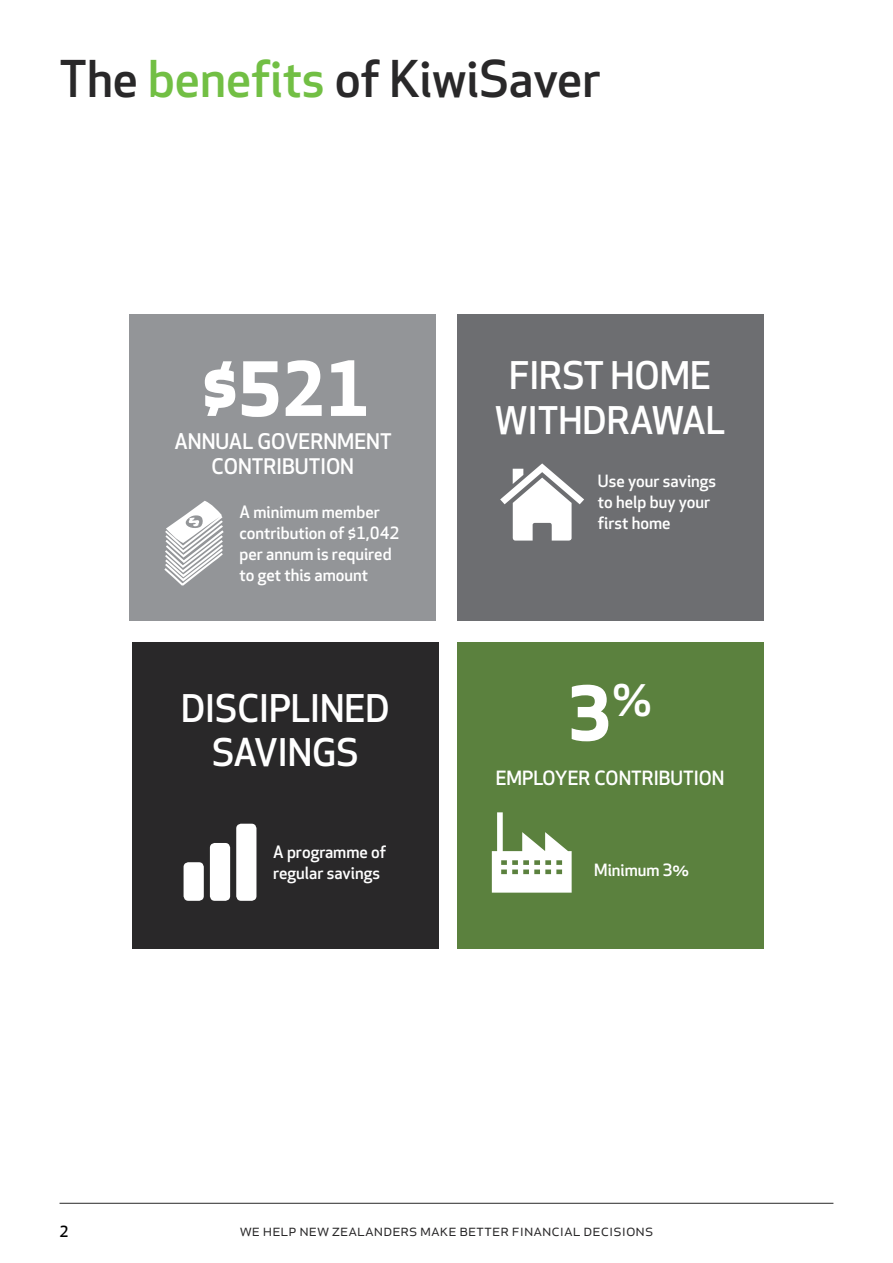
<style>
.page{position:relative;width:893px;height:1263px;background:#fff}
.page>*{position:absolute;margin:0;border:0;box-sizing:border-box;transform-origin:0 0}
.t1{font:700 72.9px "Apex New";color:#fff}
.t2{font:500 49.5px "Apex New";color:#292829}
.t3{font:500 37.2px/44.7px "Apex New";color:#fff;text-align:center}
.t4{font:500 21px/25.2px "Apex New";color:#fff;text-align:center}
.t5{font:500 19.2px "Apex New";color:#fff}
.t6{font:500 16.5px/21px "Apex New";color:#fff}
.t7{font:16.5px "Apex New";color:#292829}
.t8{font:500 15px "Apex New";color:#000}
.s1{color:#72bf44}
</style>
<div class="page">
<hr style="left:60px;top:1203px;width:773px;height:1px;background:#292829">
<div style="left:457px;top:315px;width:306px;height:306px;background:#6d6e71"></div>
<svg style="left:500px;top:463px;width:84px;height:78px"></svg>
<div style="left:130px;top:315px;width:306px;height:306px;background:#939598"></div>
<svg style="left:164px;top:501px;width:60px;height:85px"></svg>
<div style="left:457px;top:642px;width:306px;height:306px;background:#5b813e"></div>
<svg style="left:492px;top:812px;width:80px;height:81px"></svg>
<div style="left:132px;top:642px;width:306px;height:306px;background:#292829"></div>
<svg style="left:184px;top:824px;width:72px;height:77px"></svg>
<h2 class="t2" style="left:60px;top:45px;width:542px">The <span class="s1">benefits</span> of KiwiSaver</h2>
<h1 class="t1" style="left:202px;top:336px;width:169px">$521</h1>
<p class="t4" style="left:174px;top:428px;width:219px">ANNUAL GOVERNMENT<br>CONTRIBUTION</p>
<p class="t6" style="left:240px;top:501px;width:161px">A minimum member contribution of $1,042 per annum is required to get this amount</p>
<h3 class="t3" style="left:181px;top:685px;width:210px">DISCIPLINED<br>SAVINGS</h3>
<p class="t6" style="left:273px;top:841px;width:114px">A programme of regular savings</p>
<h3 class="t3" style="left:495px;top:353px;width:232px">FIRST HOME<br>WITHDRAWAL</h3>
<p class="t6" style="left:598px;top:470px;width:120px">Use your savings to help buy your first home</p>
<h1 class="t1" style="left:568px;top:661px;width:85px">3<sup>%</sup></h1>
<p class="t5" style="left:496px;top:765px;width:230px">EMPLOYER CONTRIBUTION</p>
<p class="t6" style="left:594px;top:859px;width:96px">Minimum 3%</p>
<p class="t8" style="left:60px;top:1222px;width:10px">2</p>
<p class="t7" style="left:240px;top:1219px;width:415px">we help new zealanders make better financial decisions</p>
</div>
